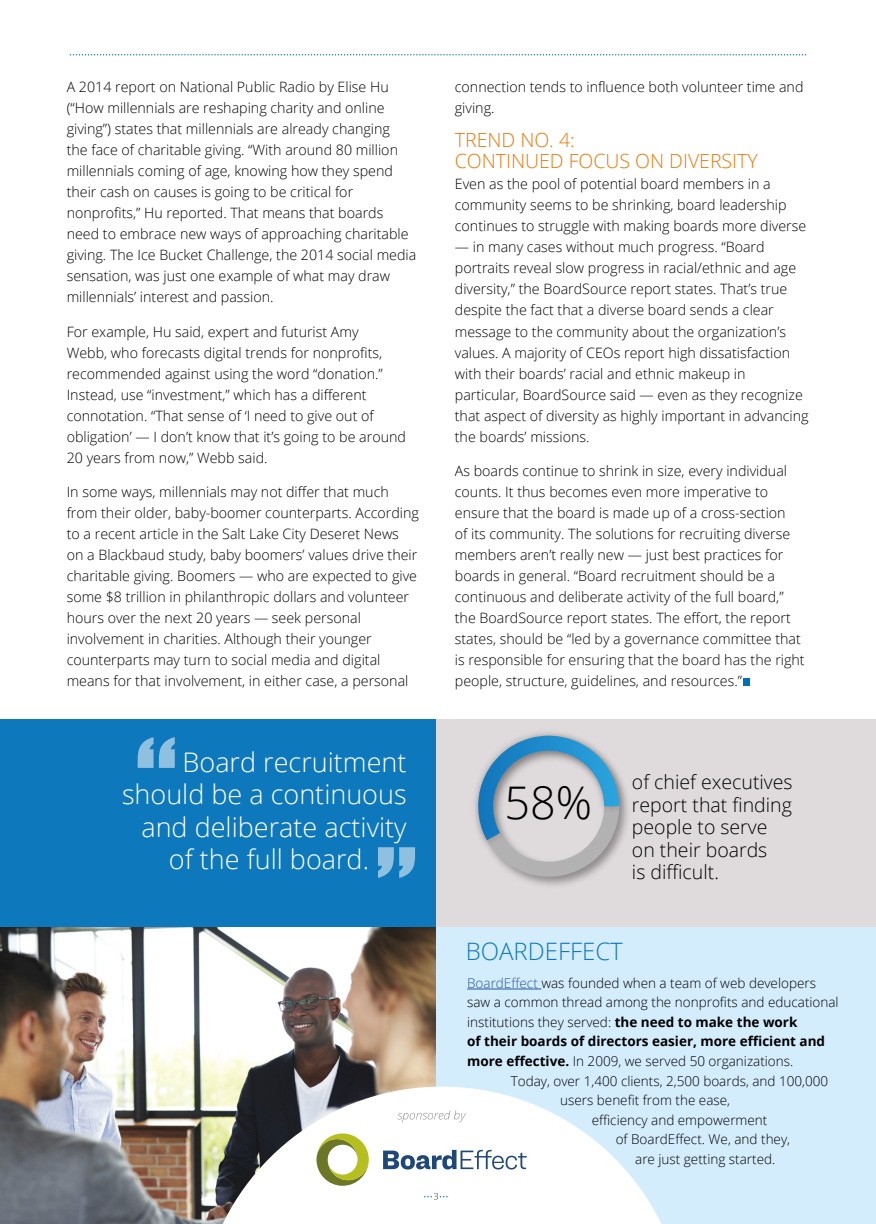
<style>
.page{position:relative;width:876px;height:1224px;background:#fff}
.page>*{position:absolute;margin:0;border:0;box-sizing:border-box;transform-origin:0 0}
.t1{font:120px "Impact";color:#fff}
.Percentage{font:300 45px "Open Sans";color:#000}
.t2{font:300 27px "Open Sans";color:#fff}
.Body_Sub_Header_Blue{font:300 24px "Open Sans";color:#0e78bd}
.Percentage_Text{font:300 19.5px "Open Sans";color:#000}
.Body_Sub_Header{font:300 19.5px "Open Sans";color:#ee7707}
.Body_Copy{font:300 19.5px "Open Sans";color:#ee7707}
.Body_Copy-2{font:300 14.25px/21px "Open Sans";color:#000}
.Body_Copy_Bottom_Pg3{font:300 13.5px/19.5px "Open Sans";color:#000}
.s1{color:#275b9b}
.s2{font-weight:700}
</style>
<div class="page">
<svg style="left:70px;top:54px;width:736px;height:2px"></svg>
<div style="left:0;top:719px;width:437px;height:296px;background:#0e78bd"></div>
<div style="left:437px;top:719px;width:439px;height:219px;background:#dfdbdc"></div>
<img style="left:0;top:927px;width:437px;height:297px">
<div style="left:437px;top:927px;width:439px;height:297px;background:#d4edfc"></div>
<svg style="left:206px;top:1086px;width:455px;height:138px;fill:#fff"></svg>
<svg style="left:383px;top:1150px;width:144px;height:19px;background:#a6b5c9"></svg>
<svg style="left:316px;top:1133px;width:53px;height:52px"></svg>
<hr style="left:467px;top:988px;width:74px;height:1px;background:#275b9b">
<div style="left:474px;top:732px;width:157px;height:157px;background:#231f20;opacity:.42"></div>
<div style="left:471px;top:728px;width:155px;height:119px;background:#231f20;opacity:.27"></div>
<svg style="left:478px;top:735px;width:141px;height:142px"></svg>
<svg style="left:398px;top:1110px;width:68px;height:12px"></svg>
<div style="left:744px;top:679px;width:6px;height:7px;background:#0070ba"></div>
<div style="left:433px;top:1189px;width:6px;height:16px;background:#fff"></div>
<svg style="left:425px;top:1193px;width:26px;height:9px"></svg>
<p class="Body_Copy-2" style="left:67px;top:76px;width:351px">A 2014 report on National Public Radio by Elise Hu (“How millennials are reshaping charity and online giving”) states that millennials are already changing<br>the face of charitable giving. “With around 80 million millennials coming of age, knowing how they spend their cash on causes is going to be critical for nonprofits,” Hu reported. That means that boards need to embrace new ways of approaching charitable giving. The Ice Bucket Challenge, the 2014 social media sensation, was just one example of what may draw millennials’ interest and passion.</p>
<p class="Body_Copy-2" style="left:67px;top:320px;width:341px">For example, Hu said, expert and futurist Amy<br>Webb, who forecasts digital trends for nonprofits, recommended against using the word “donation.” Instead, use “investment,” which has a different connotation. “That sense of ‘I need to give out of obligation’ — I don’t know that it’s going to be around 20 years from now,” Webb said.</p>
<p class="Body_Copy-2" style="left:67px;top:481px;width:354px">In some ways, millennials may not differ that much from their older, baby-boomer counterparts. According to a recent article in the Salt Lake City Deseret News on a Blackbaud study, baby boomers’ values drive their charitable giving. Boomers — who are expected to give some $8 trillion in philanthropic dollars and volunteer hours over the next 20 years — seek personal involvement in charities. Although their younger counterparts may turn to social media and digital means for that involvement, in either case, a personal</p>
<h1 class="t1" style="left:136px;top:692px;width:43px">“</h1>
<p class="t2" style="left:183px;top:743px;width:226px">Board recruitment</p>
<p class="t2" style="left:122px;top:776px;width:286px">should be a continuous</p>
<p class="t2" style="left:141px;top:808px;width:267px">and deliberate activity</p>
<p class="t2" style="left:169px;top:841px;width:202px">of the full board.</p>
<h1 class="t1" style="left:376px;top:802px;width:43px">”</h1>
<p class="Body_Copy-2" style="left:455px;top:76px;width:350px">connection tends to influence both volunteer time and giving.</p>
<p class="Body_Copy" style="left:455px;top:127px;width:121px">TREND NO. 4:</p>
<p class="Body_Sub_Header" style="left:455px;top:148px;width:304px">CONTINUED FOCUS ON DIVERSITY</p>
<p class="Body_Copy-2" style="left:455px;top:173px;width:353px">Even as the pool of potential board members in a community seems to be shrinking, board leadership continues to struggle with making boards more diverse</p>
<p class="Body_Copy-2" style="left:455px;top:236px;width:355px">— in many cases without much progress. “Board portraits reveal slow progress in racial/ethnic and age diversity,” the BoardSource report states. That’s true despite the fact that a diverse board sends a clear message to the community about the organization’s values. A majority of CEOs report high dissatisfaction with their boards’ racial and ethnic makeup in particular, BoardSource said — even as they recognize that aspect of diversity as highly important in advancing the boards’ missions.</p>
<p class="Body_Copy-2" style="left:455px;top:460px;width:351px">As boards continue to shrink in size, every individual counts. It thus becomes even more imperative to ensure that the board is made up of a cross-section<br>of its community. The solutions for recruiting diverse members aren’t really new — just best practices for boards in general. “Board recruitment should be a continuous and deliberate activity of the full board,” the BoardSource report states. The effort, the report states, should be “led by a governance committee that is responsible for ensuring that the board has the right people, structure, guidelines, and resources.”</p>
<p class="Percentage" style="left:504px;top:772px;width:89px">58%</p>
<p class="Percentage_Text" style="left:632px;top:769px;width:162px">of chief executives</p>
<p class="Percentage_Text" style="left:632px;top:791px;width:161px">report that finding</p>
<p class="Percentage_Text" style="left:632px;top:814px;width:137px">people to serve</p>
<p class="Percentage_Text" style="left:632px;top:836px;width:137px">on their boards</p>
<p class="Percentage_Text" style="left:632px;top:859px;width:89px">is difficult.</p>
<p class="Body_Sub_Header_Blue" style="left:466px;top:934px;width:159px">BOARDEFFECT</p>
<p class="Body_Copy_Bottom_Pg3" style="left:467px;top:973px;width:373px"><span class="s1">BoardEffect</span> was founded when a team of web developers saw a common thread among the nonprofits and educational institutions they served: <span class="s2">the need to make the work<br>of their boards of directors easier, more efficient and more effective.</span> In 2009, we served 50 organizations.</p>
<p class="Body_Copy_Bottom_Pg3" style="left:511px;top:1070px;width:319px">Today, over 1,400 clients, 2,500 boards, and 100,000</p>
<p class="Body_Copy_Bottom_Pg3" style="left:560px;top:1090px;width:171px">users benefit from the ease,</p>
<p class="Body_Copy_Bottom_Pg3" style="left:592px;top:1109px;width:177px">efficiency and empowerment</p>
<p class="Body_Copy_Bottom_Pg3" style="left:616px;top:1129px;width:176px">of BoardEffect. We, and they,</p>
<p class="Body_Copy_Bottom_Pg3" style="left:635px;top:1148px;width:142px">are just getting started.</p>
</div>
